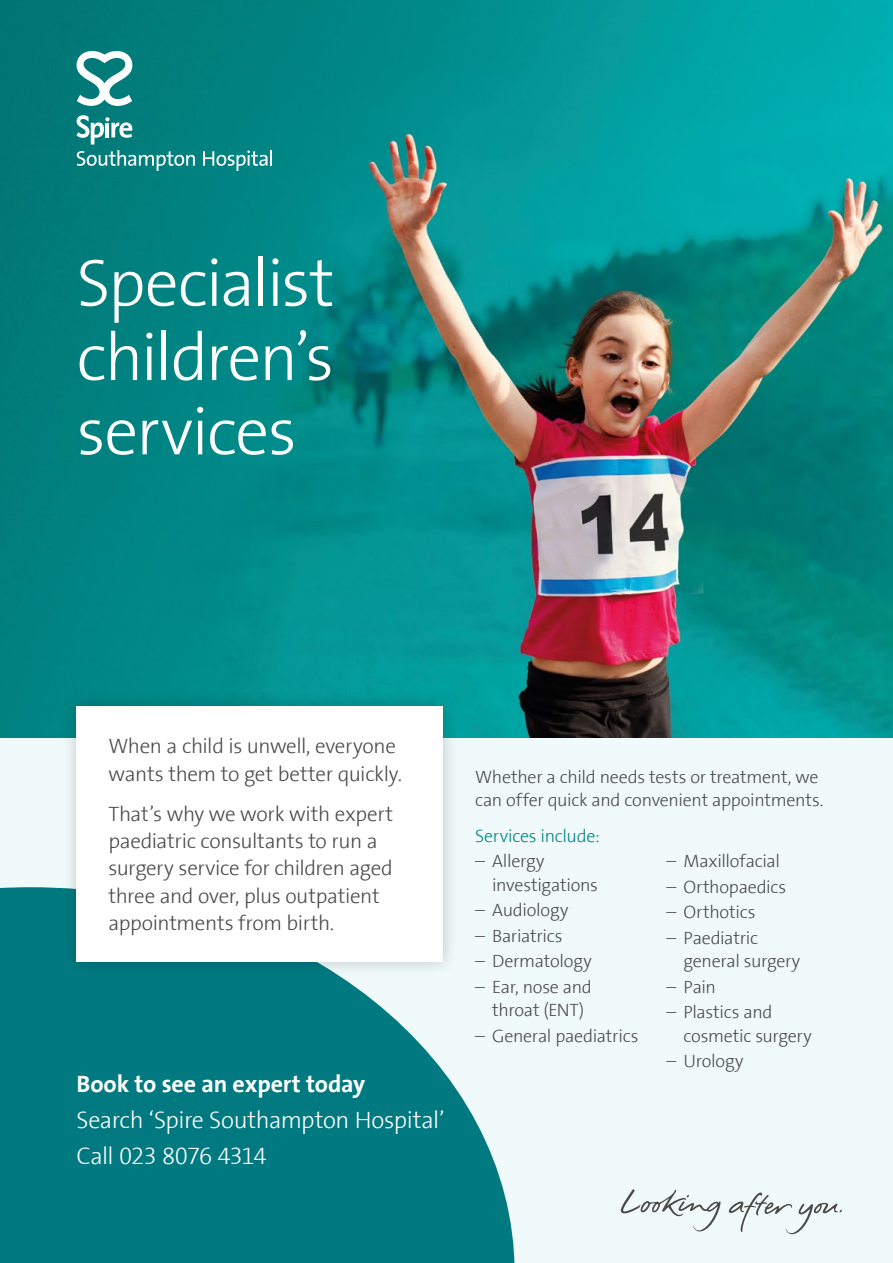
<style>
.page{position:relative;width:893px;height:1263px;background:#fff}
.page>*{position:absolute;margin:0;border:0;box-sizing:border-box;transform-origin:0 0}
.t1{font:300 67.5px/74.2px "The Sans Spire";letter-spacing:-.03em;color:#fff;text-align:justify}
.t2{font:300 24px/36px "The Sans Spire";letter-spacing:-.025em;color:#fff}
.t3{font:700 24px "The Sans Spire";letter-spacing:-.005em;color:#fff}
.t4{font:300 21px/27.3px "The Sans Spire";letter-spacing:-.015em;color:#4a4a4a}
.t5{font:300 18px/23.4px "The Sans Spire";letter-spacing:-.015em;color:#4a4a4a}
.t6{font:300 18px "The Sans Spire";letter-spacing:-.015em;color:#008385}
</style>
<div class="page">
<div style="left:0;top:484px;width:893px;height:779px;background:#f0fafa"></div>
<svg style="left:0;top:887px;width:515px;height:376px;background:#1f8a8f"></svg>
<img style="left:0;top:0;width:893px;height:738px">
<svg style="left:621px;top:1189px;width:221px;height:45px"></svg>
<div style="left:60px;top:689px;width:399px;height:289px;background:#000;opacity:.2"></div>
<div style="left:77px;top:706px;width:366px;height:256px;background:#fff"></div>
<svg style="left:203px;top:150px;width:69px;height:21px"></svg>
<svg style="left:77px;top:115px;width:118px;height:56px;background:#2d9392"></svg>
<svg style="left:77px;top:51px;width:55px;height:55px"></svg>
<h1 class="t1" style="left:77px;top:247px;width:260px">Specialist children’s services</h1>
<p class="t4" style="left:108px;top:733px;width:295px">When a child is unwell, everyone wants them to get better quickly.</p>
<p class="t4" style="left:108px;top:800px;width:286px">That’s why we work with expert paediatric consultants to run a surgery service for children aged three and over, plus outpatient appointments from birth.</p>
<h2 class="t3" style="left:77px;top:1069px;width:290px">Book to see an expert today</h2>
<h2 class="t2" style="left:77px;top:1102px;width:369px">Search ‘Spire Southampton Hospital’<br>Call 023 8076 4314</h2>
<p class="t5" style="left:475px;top:765px;width:350px">Whether a child needs tests or treatment, we can offer quick and convenient appointments.</p>
<p class="t6" style="left:475px;top:825px;width:126px">Services include:</p>
<p class="t5" style="left:492px;top:850px;width:107px;text-indent:-17px">– Allergy investigations</p>
<p class="t5" style="left:475px;top:899px;width:95px">– Audiology</p>
<p class="t5" style="left:475px;top:924px;width:89px">– Bariatrics</p>
<p class="t5" style="left:475px;top:950px;width:118px">– Dermatology</p>
<p class="t5" style="left:475px;top:975px;width:118px;text-align:center">– Ear, nose and throat (ENT)</p>
<p class="t5" style="left:475px;top:1024px;width:165px">– General paediatrics</p>
<p class="t5" style="left:666px;top:850px;width:115px">– Maxillofacial</p>
<p class="t5" style="left:666px;top:875px;width:121px">– Orthopaedics</p>
<p class="t5" style="left:666px;top:901px;width:90px">– Orthotics</p>
<p class="t5" style="left:684px;top:926px;width:118px;text-indent:-17px">– Paediatric general surgery</p>
<p class="t5" style="left:666px;top:975px;width:51px">– Pain</p>
<p class="t5" style="left:684px;top:1001px;width:130px;text-indent:-17px">– Plastics and cosmetic surgery</p>
<p class="t5" style="left:666px;top:1050px;width:78px">– Urology</p>
</div>
